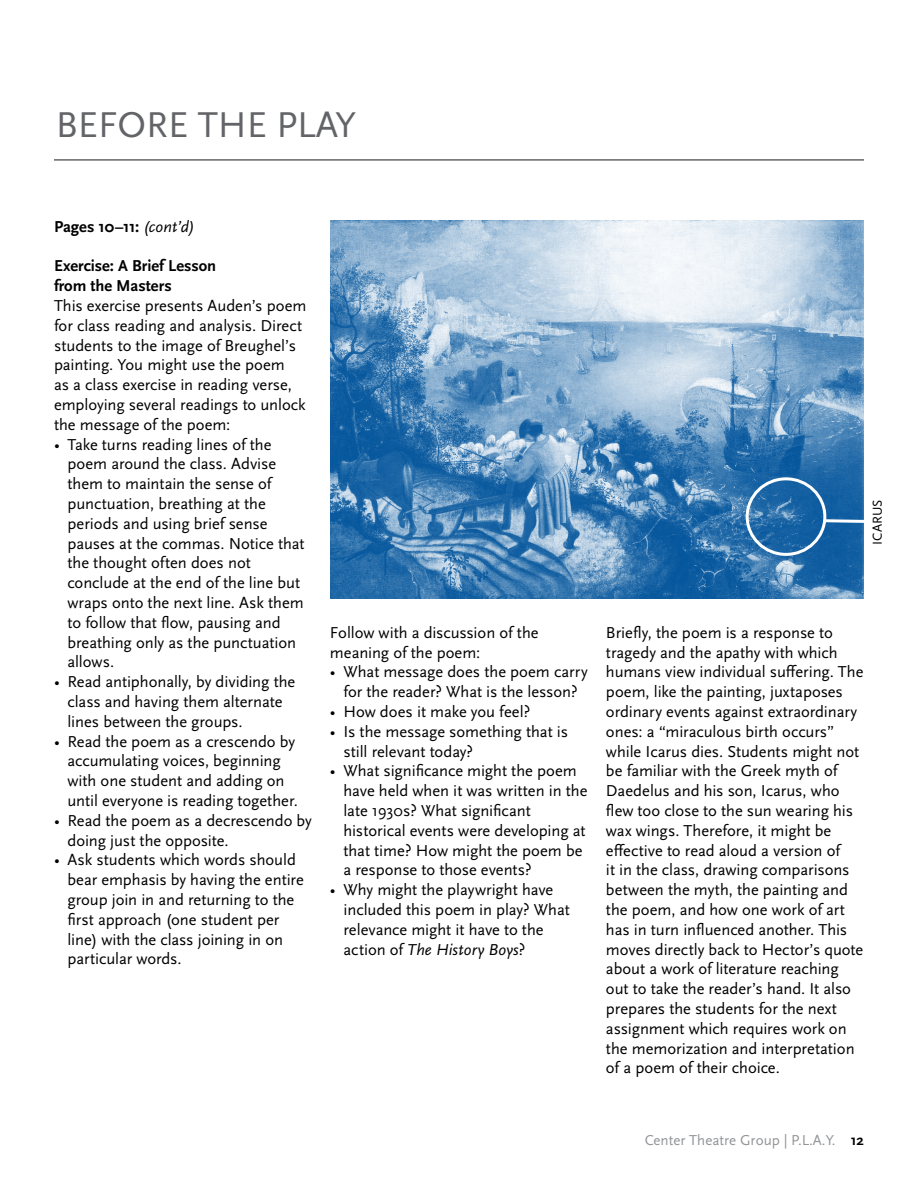
<style>
.page{position:relative;width:918px;height:1188px;background:#fff}
.page>*{position:absolute;margin:0;border:0;box-sizing:border-box;transform-origin:0 0}
.t1{font:37.5px "Scala Sans Pro";color:#636467}
.t2{font:16.5px/19.8px "Scala Sans Pro";letter-spacing:-.005em;color:#000}
.t3{font:700 16.5px/19.8px "Scala Sans Pro";letter-spacing:-.005em;color:#000}
.t4{font:15px "Scala Sans Pro";color:#939598}
.t5{font:13.5px "Scala Sans Pro";color:#000}
.s1{font-weight:400;font-style:italic}
.s2{font-style:italic}
.s3{font-weight:700;color:#000}
</style>
<div class="page">
<hr style="left:54px;top:160px;width:810px;height:1px;background:#636467">
<img style="left:331px;top:220px;width:533px;height:379px">
<div style="left:746px;top:477px;width:80px;height:79px;border:3px solid #fff;border-radius:50%"></div>
<svg style="left:822px;top:518px;width:42px;height:7px"></svg>
<h1 class="t1" style="left:56px;top:102px;width:302px">BEFORE THE PLAY</h1>
<p class="t3" style="left:54px;top:216px;width:142px">Pages 10–11: <span class="s1">(cont’d)</span></p>
<p class="t3" style="left:54px;top:256px;width:164px">Exercise: A Brief Lesson from the M asters</p>
<p class="t2" style="left:54px;top:296px;width:254px">This exercise presents Auden’s poem for class reading and analysis. Direct students to the image of Breughel’s painting. You might use the poem<br>as a class exercise in reading verse, employing several readings to unlock the message of the poem:</p>
<p class="t2" style="left:67px;top:434px;width:239px;text-indent:-13px">• Take turns reading lines of the poem around the class. Advise them to maintain the sense of punctuation, breathing at the periods and using brief sense pauses at the commas. Notice that the thought often does not conclude at the end of the line but wraps onto the next line. Ask them to follow that flow, pausing and breathing only as the punctuation allows.</p>
<p class="t2" style="left:67px;top:672px;width:229px;text-indent:-13px">• Read antiphonally, by dividing the class and having them alternate lines between the groups.</p>
<p class="t2" style="left:67px;top:731px;width:232px;text-indent:-13px">• Read the poem as a crescendo by accumulating voices, beginning with one student and adding on until everyone is reading together.</p>
<p class="t2" style="left:67px;top:810px;width:246px;text-indent:-13px">• Read the poem as a decrescendo by doing just the opposite.</p>
<p class="t2" style="left:67px;top:850px;width:238px;text-indent:-13px">• Ask students which words should bear emphasis by having the entire group join in and returning to the first approach (one student per line) with the class joining in on particular words.</p>
<p class="t5" style="left:869px;top:545px;width:47px;rotate:-90deg">I carus</p>
<p class="t2" style="left:330px;top:623px;width:210px">Follow with a discussion of the meaning of the poem:</p>
<p class="t2" style="left:330px;top:662px;width:259px;text-align:center">• What message does the poem carry for the reader? What is the lesson?</p>
<p class="t2" style="left:330px;top:702px;width:202px">• How does it make you feel?</p>
<p class="t2" style="left:343px;top:722px;width:226px;text-indent:-13px">• Is the message something that is still relevant today?</p>
<p class="t2" style="left:343px;top:761px;width:246px;text-indent:-13px">• What significance might the poem have held when it was written in the late 1930s? What significant historical events were developing at that time? How might the poem be a response to those events?</p>
<p class="t2" style="left:343px;top:880px;width:228px;text-indent:-13px">• Why might the playwright have included this poem in play? What relevance might it have to the action of <span class="s2">The History Boys</span>?</p>
<p class="t2" style="left:606px;top:623px;width:259px">Briefly, the poem is a response to tragedy and the apathy with which humans view individual suffering. The poem, like the painting, juxtaposes ordinary events against extraordinary ones: a “miraculous birth occurs” while Icarus dies. Students might not be familiar with the Greek myth of Daedelus and his son, Icarus, who flew too close to the sun wearing his wax wings. Therefore, it might be effective to read aloud a version of<br>it in the class, drawing comparisons between the myth, the painting and the poem, and how one work of art has in turn influenced another. This moves directly back to Hector’s quote about a work of literature reaching out to take the reader’s hand. It also prepares the students for the next assignment which requires work on the memorization and interpretation of a poem of their choice.</p>
<p class="t4" style="left:645px;top:1131px;width:221px">Center Theatre Group | P.L.A.Y. <span class="s3">12</span></p>
</div>
